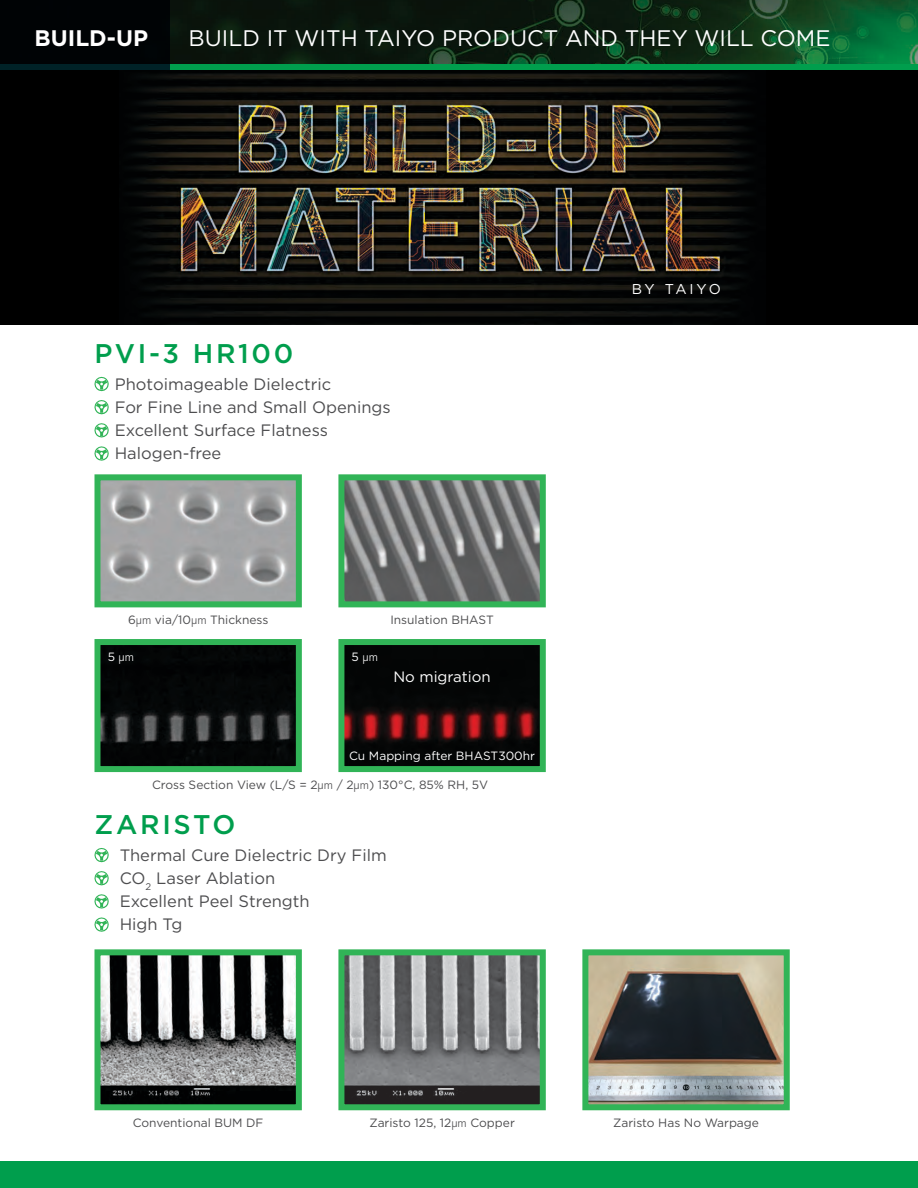
<style>
.page{position:relative;width:918px;height:1188px;background:#fff}
.page>*{position:absolute;margin:0;border:0;box-sizing:border-box;transform-origin:0 0}
.t1{font:500 27px "Gotham";letter-spacing:.1em;color:#009e4d}
.t2{font:22.5px "Gotham";color:#fff}
.t3{font:700 22.5px "Gotham";color:#fff}
.t4{font:16.5px/23.2px "Gotham";color:#4d4d4f}
.t5{font:15px "Gotham";color:#fff}
.t6{font:14.25px "Gotham";letter-spacing:.17em;color:#fff}
.t7{font:12px "Gotham";color:#4d4d4f}
.t8{font:12px "Gotham";color:#fff}
.t9{font:300 12px "Akzidenz Grotesk BE";color:#fff}
.s1{font-family:"Akzidenz Grotesk BE";font-weight:300}
.s2{font-family:"Gotham";font-weight:400}
</style>
<div class="page">
<div style="left:0;top:1161px;width:918px;height:27px;background:#009e4d"></div>
<img style="left:170px;top:0;width:748px;height:64px">
<div style="left:0;top:70px;width:918px;height:254px;background:#000"></div>
<img style="left:130px;top:73px;width:620px;height:244px">
<svg style="left:94px;top:376px;width:15px;height:16px"></svg>
<svg style="left:94px;top:400px;width:15px;height:15px"></svg>
<svg style="left:94px;top:423px;width:15px;height:15px"></svg>
<svg style="left:94px;top:446px;width:15px;height:15px"></svg>
<svg style="left:94px;top:848px;width:15px;height:15px"></svg>
<svg style="left:94px;top:871px;width:15px;height:15px"></svg>
<svg style="left:94px;top:894px;width:15px;height:15px"></svg>
<svg style="left:94px;top:917px;width:15px;height:15px"></svg>
<img style="left:101px;top:481px;width:194px;height:119px">
<div style="left:94px;top:474px;width:208px;height:133px;border:6px solid #31b457"></div>
<img style="left:101px;top:956px;width:194px;height:147px">
<div style="left:94px;top:949px;width:208px;height:161px;border:6px solid #31b457"></div>
<img style="left:101px;top:646px;width:194px;height:119px">
<div style="left:94px;top:639px;width:208px;height:133px;border:6px solid #31b457"></div>
<img style="left:345px;top:646px;width:194px;height:119px">
<div style="left:338px;top:639px;width:208px;height:133px;border:6px solid #31b457"></div>
<img style="left:589px;top:956px;width:194px;height:147px">
<div style="left:582px;top:949px;width:208px;height:161px;border:6px solid #31b457"></div>
<img style="left:345px;top:481px;width:194px;height:119px">
<div style="left:338px;top:474px;width:208px;height:133px;border:6px solid #31b457"></div>
<img style="left:345px;top:956px;width:194px;height:147px">
<div style="left:338px;top:949px;width:208px;height:161px;border:6px solid #31b457"></div>
<div style="left:0;top:64px;width:918px;height:6px;background:#009e4d"></div>
<svg style="left:0;top:0;width:170px;height:70px;background:#000507"></svg>
<h2 class="t3" style="left:35px;top:23px;width:115px">BUILD-UP</h2>
<h2 class="t2" style="left:189px;top:24px;width:643px">BUILD IT WITH TAIYO PRODUCT AND THEY WILL COME</h2>
<h1 class="t1" style="left:94px;top:336px;width:200px">PVI-3 HR100</h1>
<p class="t4" style="left:115px;top:372px;width:277px">Photoimageable Dielectric<br>For Fine Line and Small Openings<br>Excellent Surface Flatness<br>Halogen-free</p>
<p class="t7" style="left:128px;top:612px;width:142px">6<span class="s1">μm</span> via/10<span class="s1">μm</span> Thickness</p>
<p class="t9" style="left:108px;top:650px;width:28px"><span class="s2">5</span> μm</p>
<p class="t9" style="left:352px;top:650px;width:28px"><span class="s2">5</span> μm</p>
<p class="t7" style="left:390px;top:612px;width:105px">Insulation BHAST</p>
<p class="t5" style="left:393px;top:668px;width:99px">No migration</p>
<p class="t8" style="left:349px;top:748px;width:187px">Cu Mapping after BHAST300hr</p>
<p class="t7" style="left:152px;top:777px;width:338px">Cross Section View (L/S = 2<span class="s1">μm</span> / 2<span class="s1">μm</span>) 130°C, 85% RH, 5V</p>
<h1 class="t1" style="left:94px;top:807px;width:142px">ZARISTO</h1>
<p class="t4" style="left:120px;top:843px;width:269px">Thermal Cure Dielectric Dry Film<br>CO<sub>2</sub> Laser Ablation<br>Excellent Peel Strength<br>High Tg</p>
<p class="t6" style="left:632px;top:280px;width:91px">BY TAIYO</p>
<p class="t7" style="left:133px;top:1115px;width:132px">Conventional BUM DF</p>
<p class="t7" style="left:369px;top:1115px;width:147px">Zaristo 125, 12<span class="s1">μm</span> Copper</p>
<p class="t7" style="left:613px;top:1115px;width:147px">Zaristo Has No Warpage</p>
</div>
